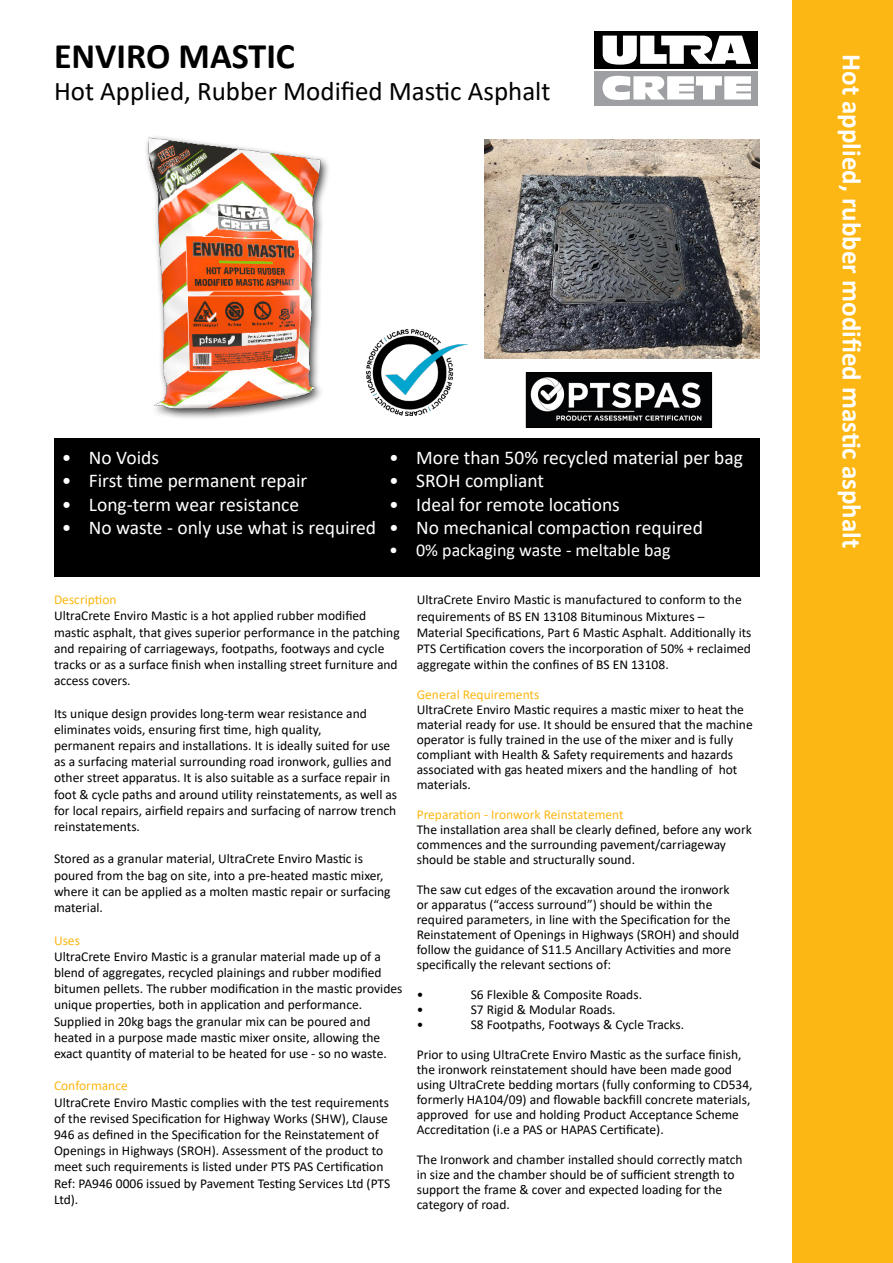
<style>
.page{position:relative;width:893px;height:1263px;background:#fff}
.page>*{position:absolute;margin:0;border:0;box-sizing:border-box;transform-origin:0 0}
.t1{font:700 36px "Calibri";color:#000}
.t2{font:700 27px "Calibri";color:#fff}
.t3{font:27px "Calibri";color:#000}
.t4{font:19.5px "Calibri";color:#fff}
.t5{font:18px "Calibri";color:#fff}
.t6{font:13.5px/16.2px "Calibri";color:#000}
.t7{font:13.5px "Calibri";color:#fdb714}
</style>
<div class="page">
<div style="left:792px;top:0;width:101px;height:1263px;background:#fdb714"></div>
<div style="left:54px;top:438px;width:705px;height:138px;background:#000"></div>
<svg style="left:594px;top:105px;width:164px;height:1px"></svg>
<div style="left:594px;top:71px;width:164px;height:34px;background:#9d9fa2"></div>
<div style="left:594px;top:31px;width:164px;height:38px;background:#000"></div>
<svg style="left:603px;top:36px;width:148px;height:29px"></svg>
<svg style="left:603px;top:76px;width:148px;height:24px"></svg>
<img style="left:485px;top:140px;width:274px;height:219px">
<img style="left:146px;top:136px;width:183px;height:281px">
<img style="left:528px;top:375px;width:182px;height:51px">
<div style="left:526px;top:373px;width:186px;height:55px;border:1px solid #000"></div>
<img style="left:366px;top:330px;width:101px;height:86px">
<h1 class="t1" style="left:54px;top:30px;width:242px">ENVIRO MASTIC</h1>
<h2 class="t3" style="left:54px;top:72px;width:498px">Hot Applied, Rubber Modified Mastic Asphalt</h2>
<h3 class="t4" style="left:62px;top:444px;width:99px">• No Voids</h3>
<h3 class="t4" style="left:62px;top:467px;width:247px">• First time permanent repair</h3>
<h3 class="t4" style="left:62px;top:491px;width:239px">• Long-term wear resistance</h3>
<h3 class="t4" style="left:62px;top:514px;width:316px">• No waste - only use what is required</h3>
<h3 class="t4" style="left:389px;top:444px;width:355px">• More than 50% recycled material per bag</h3>
<h3 class="t4" style="left:389px;top:467px;width:156px">• SROH compliant</h3>
<h3 class="t4" style="left:389px;top:491px;width:232px">• Ideal for remote locations</h3>
<h3 class="t4" style="left:389px;top:514px;width:315px">• No mechanical compaction required</h3>
<h3 class="t5" style="left:389px;top:537px;width:283px">• 0% packaging waste - meltable bag</h3>
<p class="t7" style="left:54px;top:590px;width:64px">Description</p>
<p class="t6" style="left:54px;top:607px;width:347px">UltraCrete Enviro Mastic is a hot applied rubber modified mastic asphalt, that gives superior performance in the patching and repairing of carriageways, footpaths, footways and cycle tracks or as a surface finish when installing street furniture and access covers.</p>
<p class="t6" style="left:54px;top:705px;width:345px">Its unique design provides long-term wear resistance and eliminates voids, ensuring first time, high quality,<br>permanent repairs and installations. It is ideally suited for use as a surfacing material surrounding road ironwork, gullies and other street apparatus. It is also suitable as a surface repair in foot &amp; cycle paths and around utility reinstatements, as well as for local repairs, airfield repairs and surfacing of narrow trench reinstatements.</p>
<p class="t6" style="left:54px;top:850px;width:338px">Stored as a granular material, UltraCrete Enviro Mastic is poured from the bag on site, into a pre-heated mastic mixer, where it can be applied as a molten mastic repair or surfacing material.</p>
<p class="t7" style="left:54px;top:931px;width:27px">Uses</p>
<p class="t6" style="left:54px;top:948px;width:350px">UltraCrete Enviro Mastic is a granular material made up of a blend of aggregates, recycled plainings and rubber modified bitumen pellets. The rubber modification in the mastic provides unique properties, both in application and performance.<br>Supplied in 20kg bags the granular mix can be poured and heated in a purpose made mastic mixer onsite, allowing the exact quantity of material to be heated for use - so no waste.</p>
<p class="t7" style="left:54px;top:1076px;width:75px">Conformance</p>
<p class="t6" style="left:54px;top:1093px;width:338px">UltraCrete Enviro Mastic complies with the test requirements of the revised Specification for Highway Works (SHW), Clause 946 as defined in the Specification for the Reinstatement of Openings in Highways (SROH). Assessment of the product to meet such requirements is listed under PTS PAS Certification Ref: PA946 0006 issued by Pavement Testing Services Ltd (PTS Ltd).</p>
<p class="t6" style="left:417px;top:591px;width:336px">UltraCrete Enviro Mastic is manufactured to conform to the requirements of BS EN 13108 Bituminous Mixtures – Material Specifications, Part 6 Mastic Asphalt. Additionally its PTS Certification covers the incorporation of 50% + reclaimed aggregate within the confines of BS EN 13108.</p>
<p class="t7" style="left:417px;top:685px;width:124px">General Requirements</p>
<p class="t6" style="left:417px;top:702px;width:337px;line-height:15px">UltraCrete Enviro Mastic requires a mastic mixer to heat the material ready for use. It should be ensured that the machine operator is fully trained in the use of the mixer and is fully compliant with Health &amp; Safety requirements and hazards associated with gas heated mixers and the handling of hot materials.</p>
<p class="t7" style="left:417px;top:805px;width:208px">Preparation - Ironwork Reinstatement</p>
<p class="t6" style="left:417px;top:822px;width:337px;line-height:15px">The installation area shall be clearly defined, before any work commences and the surrounding pavement/carriageway should be stable and structurally sound.</p>
<p class="t6" style="left:417px;top:882px;width:324px;line-height:15px">The saw cut edges of the excavation around the ironwork or apparatus (“access surround”) should be within the required parameters, in line with the Specification for the Reinstatement of Openings in Highways (SROH) and should follow the guidance of S11.5 Ancillary Activities and more specifically the relevant sections of:</p>
<p class="t6" style="left:417px;top:986px;width:8px">•</p>
<p class="t6" style="left:471px;top:986px;width:173px">S6 Flexible &amp; Composite Roads.</p>
<p class="t6" style="left:417px;top:1001px;width:8px">•</p>
<p class="t6" style="left:471px;top:1001px;width:146px">S7 Rigid &amp; Modular Roads.</p>
<p class="t6" style="left:417px;top:1016px;width:8px">•</p>
<p class="t6" style="left:471px;top:1016px;width:215px">S8 Footpaths, Footways &amp; Cycle Tracks.</p>
<p class="t6" style="left:417px;top:1047px;width:337px;line-height:15px">Prior to using UltraCrete Enviro Mastic as the surface finish, the ironwork reinstatement should have been made good using UltraCrete bedding mortars (fully conforming to CD534, formerly HA104/09) and flowable backfill concrete materials, approved for use and holding Product Acceptance Scheme Accreditation (i.e a PAS or HAPAS Certificate).</p>
<p class="t6" style="left:417px;top:1152px;width:327px;line-height:15px">The Ironwork and chamber installed should correctly match in size and the chamber should be of sufficient strength to support the frame &amp; cover and expected loading for the category of road.</p>
<h2 class="t2" style="left:871px;top:54px;width:496px;rotate:90deg">Hot applied, rubber modified mastic asphalt</h2>
</div>
